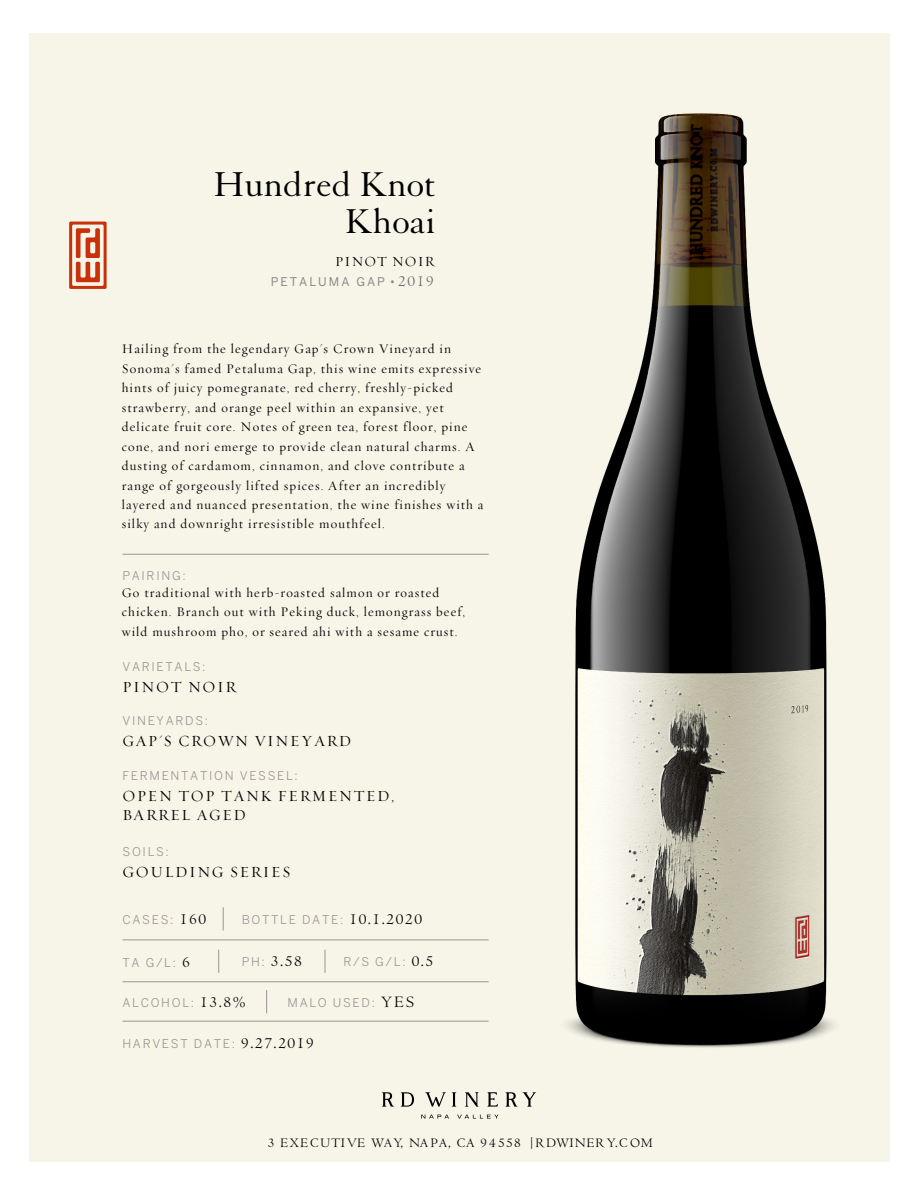
<style>
.page{position:relative;width:918px;height:1188px;background:#fff}
.page>*{position:absolute;margin:0;border:0;box-sizing:border-box;transform-origin:0 0}
.t1{font:37.5px "Granjon";color:#000}
.t2{font:15.75px/18.9px "Requiem Display HTF Roman";letter-spacing:.1em;color:#000}
.t3{font:15.75px "Centaur";color:#000}
.t4{font:14.25px "Requiem Display HTF Roman";letter-spacing:.075em;color:#000}
.t5{font:13.5px/19.5px "Requiem Display HTF Roman";letter-spacing:.08em;color:#000}
.t6{font:13.5px "Centaur";letter-spacing:.1em;color:#000}
.t7{font:12px "Benton Sans";letter-spacing:.14em;color:#9d9493}
.t8{font:12px "Benton Sans";letter-spacing:.17em;color:#898989}
.s1{font-family:"Centaur";font-size:15.75px;color:#6b6b6b}
.s2{font-family:"Centaur";font-size:15.75px;color:#000}
.s3{font-family:"Benton Sans";font-size:12px;color:#9d9493}
.s4{font-family:"Centaur";font-size:16.5px;color:#000}
</style>
<div class="page">
<div style="left:30px;top:34px;width:860px;height:1128px;background:#f7f5e8"></div>
<img style="left:526px;top:33px;width:354px;height:1015px">
<svg style="left:421px;top:1115px;width:28px;height:4px"></svg>
<svg style="left:457px;top:1115px;width:41px;height:4px"></svg>
<svg style="left:382px;top:1092px;width:12px;height:15px"></svg>
<svg style="left:401px;top:1092px;width:13px;height:15px"></svg>
<svg style="left:425px;top:1092px;width:21px;height:15px"></svg>
<svg style="left:452px;top:1092px;width:4px;height:15px"></svg>
<svg style="left:465px;top:1092px;width:14px;height:15px"></svg>
<svg style="left:487px;top:1092px;width:11px;height:15px"></svg>
<svg style="left:505px;top:1092px;width:31px;height:15px"></svg>
<svg style="left:69px;top:222px;width:38px;height:67px"></svg>
<svg style="left:223px;top:907px;width:1px;height:24px"></svg>
<svg style="left:218px;top:950px;width:1px;height:23px"></svg>
<svg style="left:325px;top:950px;width:1px;height:23px"></svg>
<hr style="left:122px;top:940px;width:367px;height:1px;background:#9d9493">
<hr style="left:122px;top:982px;width:367px;height:1px;background:#9d9493">
<hr style="left:122px;top:1021px;width:367px;height:1px;background:#9d9493">
<svg style="left:266px;top:990px;width:1px;height:23px"></svg>
<hr style="left:122px;top:554px;width:367px;height:1px;background:#9d9493">
<h1 class="t1" style="left:214px;top:165px;width:223px">Hundred Knot</h1>
<h1 class="t1" style="left:345px;top:201px;width:92px">Khoai</h1>
<p class="t4" style="left:335px;top:253px;width:101px">PINOT NOIR</p>
<p class="t8" style="left:271px;top:274px;width:165px">PETALUMA GAP • <span class="s1">2019</span></p>
<p class="t5" style="left:122px;top:339px;width:363px">Hailing from the legendary Gap's Crown Vineyard in Sonoma's famed Petaluma Gap, this wine emits expressive hints of juicy pomegranate, red cherry, freshly-picked strawberry, and orange peel within an expansive, yet delicate fruit core. Notes of green tea, forest floor, pine cone, and nori emerge to provide clean natural charms. A dusting of cardamom, cinnamon, and clove contribute a range of gorgeously lifted spices. After an incredibly layered and nuanced presentation, the wine finishes with a silky and downright irresistible mouthfeel.</p>
<p class="t7" style="left:122px;top:568px;width:65px">PAIRING:</p>
<p class="t5" style="left:122px;top:583px;width:345px">Go traditional with herb-roasted salmon or roasted chicken. Branch out with Peking duck, lemongrass beef, wild mushroom pho, or seared ahi with a sesame crust.</p>
<p class="t7" style="left:122px;top:659px;width:85px">VARIETALS:</p>
<p class="t2" style="left:122px;top:678px;width:115px">PINOT NOIR</p>
<p class="t7" style="left:122px;top:713px;width:87px">VINEYARDS:</p>
<p class="t2" style="left:122px;top:732px;width:230px">GAP'S CROWN VINEYARD</p>
<p class="t7" style="left:122px;top:768px;width:177px">FERMENTATION VESSEL:</p>
<p class="t2" style="left:122px;top:787px;width:273px">OPEN TOP TANK FERMENTED,<br>BARREL AGED</p>
<p class="t7" style="left:123px;top:844px;width:48px">SOILS:</p>
<p class="t2" style="left:123px;top:863px;width:169px">GOULDING SERIES</p>
<p class="t7" style="left:122px;top:913px;width:85px">CASES: <span class="s2">160</span></p>
<p class="t7" style="left:242px;top:913px;width:182px">BOTTLE DATE: <span class="s2">10.1.2020</span></p>
<p class="t7" style="left:122px;top:955px;width:69px">TA G/L: <span class="s2">6</span></p>
<p class="t3" style="left:242px;top:953px;width:62px"><span class="s3">PH:</span> 3.58</p>
<p class="t7" style="left:343px;top:955px;width:91px">R/S G/L: <span class="s2">0.5</span></p>
<p class="t7" style="left:122px;top:995px;width:125px">ALCOHOL: <span class="s2">13.8%</span></p>
<p class="t7" style="left:288px;top:995px;width:128px">MALO USED: <span class="s4">YES</span></p>
<p class="t7" style="left:122px;top:1036px;width:193px">HARVEST DATE: <span class="s2">9.27.2019</span></p>
<p class="t6" style="left:268px;top:1136px;width:386px">3 EXECUTIVE WAY, NAPA, CA 94558 | RDWINERY.COM</p>
</div>
